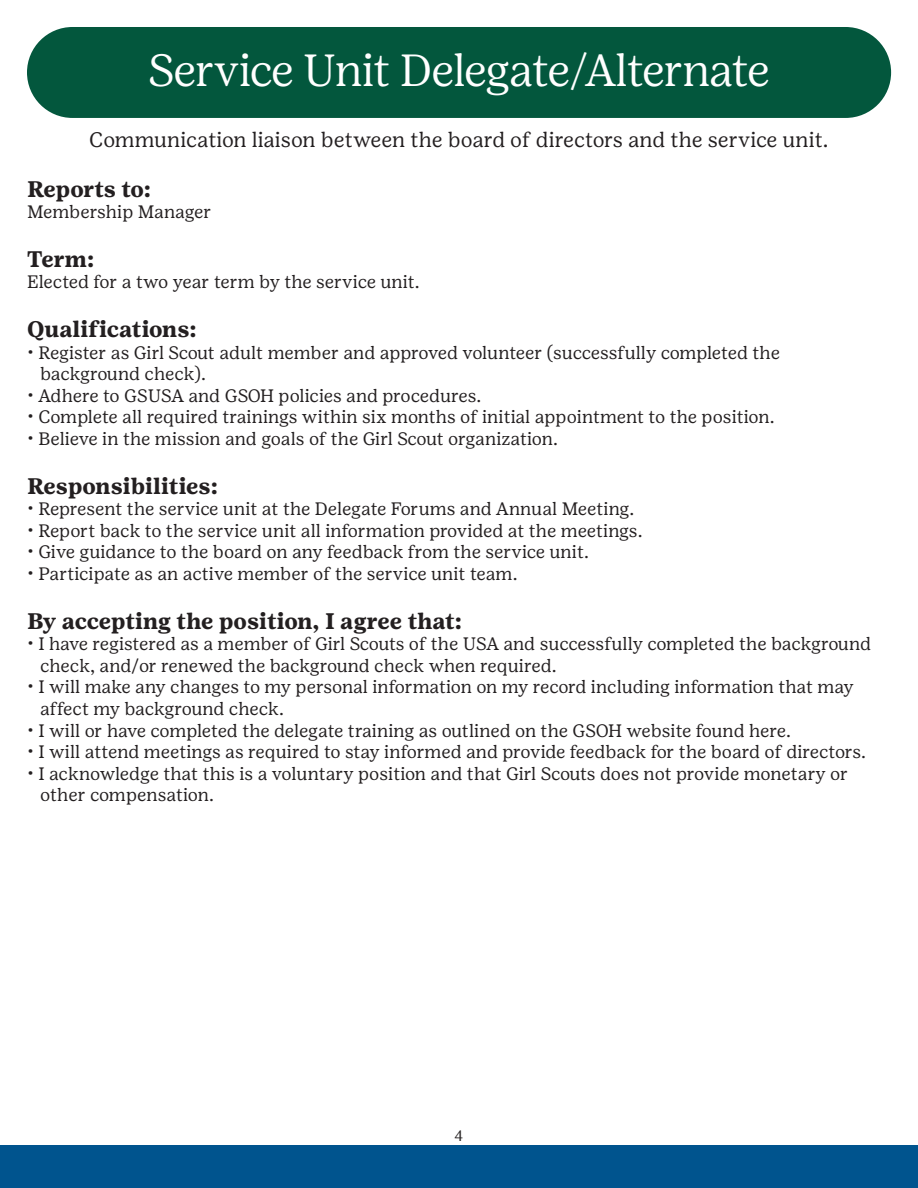
<style>
.page{position:relative;width:918px;height:1188px;background:#fff}
.page>*{position:absolute;margin:0;border:0;box-sizing:border-box;transform-origin:0 0}
.t1{font:300 45px "Girl Scout Display";letter-spacing:-.005em;color:#fff}
.t2{font:700 22.5px "Girl Scout Text";color:#231f20}
.t3{font:700 22.5px "Girl Scout Text";letter-spacing:-.02em;color:#231f20}
.t4{font:21px "Girl Scout Text";color:#231f20}
.t5{font:18px/21.6px "Girl Scout Text";letter-spacing:-.005em;color:#231f20}
.t6{font:15px "Girl Scout Text";color:#231f20}
</style>
<div class="page">
<div style="left:27px;top:27px;width:864px;height:91px;background:#03573d;border-radius:45px"></div>
<div style="left:0;top:1146px;width:918px;height:42px;background:#00548e"></div>
<p class="t1" style="left:149px;top:45px;width:622px">Service Unit Delegate/Alternate</p>
<p class="t4" style="left:89px;top:128px;width:741px">Communication liaison between the board of directors and the service unit.</p>
<p class="t3" style="left:27px;top:176px;width:126px">Reports to:</p>
<p class="t5" style="left:27px;top:201px;width:186px">Membership Manager</p>
<p class="t2" style="left:27px;top:246px;width:69px">Term:</p>
<p class="t5" style="left:27px;top:271px;width:394px">Elected for a two year term by the service unit.</p>
<p class="t2" style="left:27px;top:316px;width:171px">Qualifications:</p>
<p class="t5" style="left:40px;top:342px;width:741px;text-indent:-13px">• Register as Girl Scout adult member and approved volunteer (successfully completed the background check).</p>
<p class="t5" style="left:27px;top:385px;width:456px">• Adhere to GSUSA and GSOH policies and procedures.</p>
<p class="t5" style="left:27px;top:406px;width:749px">• Complete all required trainings within six months of initial appointment to the position.</p>
<p class="t5" style="left:27px;top:428px;width:532px">• Believe in the mission and goals of the Girl Scout organization.</p>
<p class="t2" style="left:27px;top:473px;width:192px">Responsibilities:</p>
<p class="t5" style="left:27px;top:498px;width:609px">• Represent the service unit at the Delegate Forums and Annual Meeting.</p>
<p class="t5" style="left:27px;top:520px;width:617px">• Report back to the service unit all information provided at the meetings.</p>
<p class="t5" style="left:27px;top:541px;width:564px">• Give guidance to the board on any feedback from the service unit.</p>
<p class="t5" style="left:27px;top:563px;width:492px">• Participate as an active member of the service unit team.</p>
<p class="t2" style="left:27px;top:608px;width:437px">By accepting the position, I agree that:</p>
<p class="t5" style="left:40px;top:633px;width:833px;text-indent:-13px">• I have registered as a member of Girl Scouts of the USA and successfully completed the background check, and/or renewed the background check when required.</p>
<p class="t5" style="left:40px;top:676px;width:815px;text-indent:-13px">• I will make any changes to my personal information on my record including information that may affect my background check.</p>
<p class="t5" style="left:27px;top:720px;width:766px">• I will or have completed the delegate training as outlined on the GSOH website found here.</p>
<p class="t5" style="left:27px;top:741px;width:841px">• I will attend meetings as required to stay informed and provide feedback for the board of directors.</p>
<p class="t5" style="left:40px;top:763px;width:810px;text-indent:-13px">• I acknowledge that this is a voluntary position and that Girl Scouts does not provide monetary or other compensation.</p>
<p class="t6" style="left:455px;top:1127px;width:10px">4</p>
</div>
